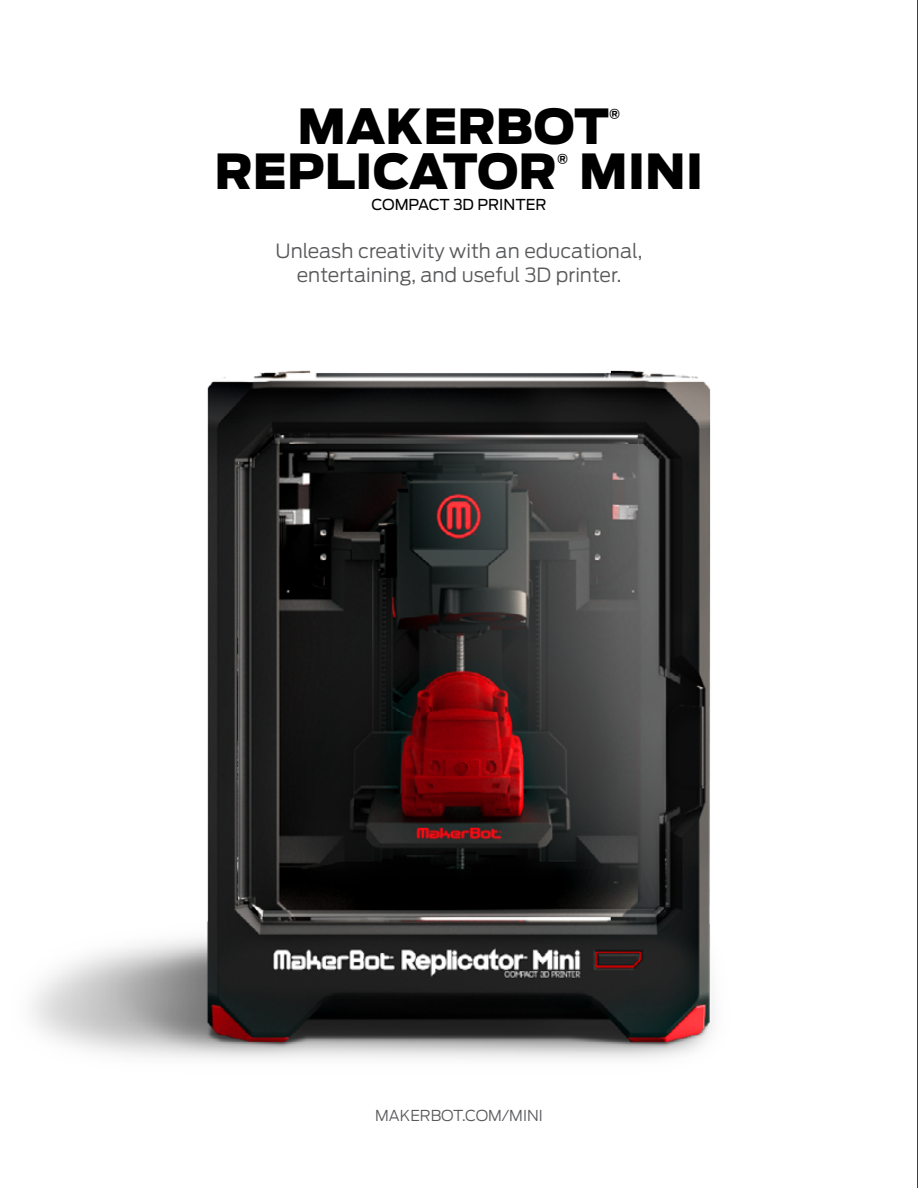
<style>
.page{position:relative;width:918px;height:1188px;background:#fff}
.page>*{position:absolute;margin:0;border:0;box-sizing:border-box;transform-origin:0 0}
.t1{font:900 48px "Antenna";color:#000}
.t2{font:300 19.5px/24px "Antenna";color:#58595b;text-align:center}
.t3{font:700 17.55px "Antenna";color:#000}
.t4{font:300 15px "Antenna";color:#58595b}
.t5{font:15px "Antenna";color:#000}
</style>
<div class="page">
<img style="left:31px;top:370px;width:683px;height:689px">
<hr style="left:917px;top:0;width:1px;height:1188px;background:#000">
<h1 class="t1" style="left:298px;top:96px;width:313px">MAKERBOT</h1>
<p class="t3" style="left:609px;top:105px;width:13px">®</p>
<h1 class="t1" style="left:215px;top:141px;width:344px">REPLICATOR</h1>
<p class="t3" style="left:557px;top:150px;width:13px">®</p>
<h1 class="t1" style="left:579px;top:141px;width:118px">MINI</h1>
<p class="t5" style="left:371px;top:196px;width:177px">COMPACT 3D PRINTER</p>
<p class="t2" style="left:276px;top:239px;width:369px">Unleash creativity with an educational, entertaining, and useful 3D printer.</p>
<p class="t4" style="left:375px;top:1106px;width:169px">makerbot.com/M INI</p>
</div>
